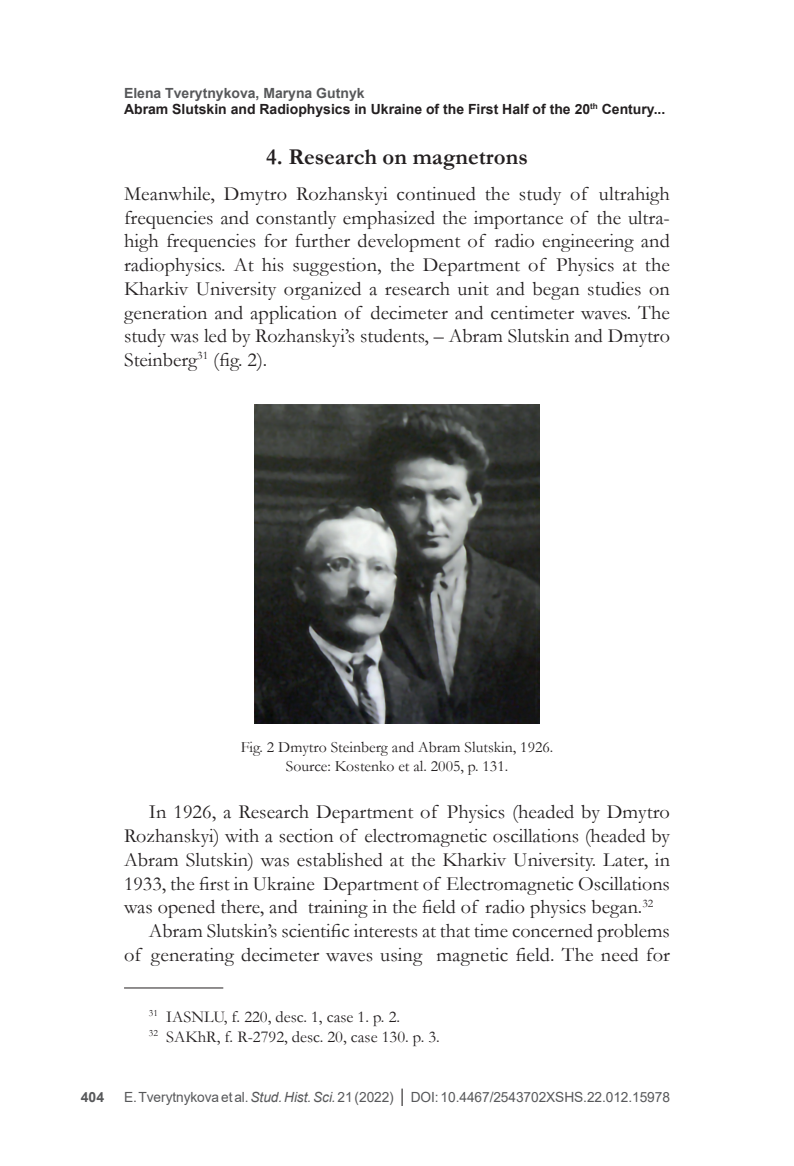
<style>
.page{position:relative;width:794px;height:1166px;background:#fff}
.page>*{position:absolute;margin:0;border:0;box-sizing:border-box;transform-origin:0 0}
.t1{font:700 22.75px "Garamond";color:#231f20}
.t2{font:20.12px/23.8px "Garamond";color:#231f20;text-align:justify}
.t3{font:16.62px/20.1px "Garamond";color:#231f20}
.t4{font:15.75px/19.2px "Garamond";color:#231f20;text-align:center}
.t5{font:700 14px/15.8px "Arial";color:#231f20}
.t6{font:14px "Arial";letter-spacing:-.005em;color:#57585a}
.t7{font:700 14px "Arial";color:#57585a}
.s1{color:#57585a}
.s2{font-style:italic}
.s3{font-size:18.2px;color:#231f20}
</style>
<div class="page">
<img style="left:254px;top:404px;width:285px;height:319px">
<hr style="left:124px;top:987px;width:99px;height:1px;background:#231f20">
<p class="t5" style="left:124px;top:85px;width:543px"><span class="s1">Elena Tverytnykova, Maryna Gutnyk<br></span>Abram Slutskin and Radiophysics in Ukraine of the First Half of the 20<sup>th</sup> Century...</p>
<p class="t1" style="left:266px;top:141px;width:263px">4. Research on magnetrons</p>
<p class="t2" style="left:124px;top:181px;width:547px">Meanwhile, Dmytro Rozhanskyi continued the study of ultrahigh frequencies and constantly emphasized the importance of the ultra&shy;high frequencies for further development of radio engineering and radiophysics. At his suggestion, the Department of Physics at the Kharkiv University organized a research unit and began studies on generation and application of decimeter and centimeter waves. The study was led by Rozhanskyi’s students, – Abram Slutskin and Dmytro Steinberg<sup>31</sup> (fig. 2).</p>
<p class="t4" style="left:241px;top:736px;width:314px">Fig. 2 Dmytro Steinberg and Abram Slutskin, 1926.<br>Source: Kostenko et al. 2005, p. 131.</p>
<p class="t2" style="left:149px;top:799px;width:522px">In 1926, a Research Department of Physics (headed by Dmytro</p>
<p class="t2" style="left:124px;top:823px;width:547px">Rozhanskyi) with a section of electromagnetic oscillations (headed by</p>
<p class="t2" style="left:124px;top:847px;width:547px">Abram Slutskin) was established at the Kharkiv University. Later, in</p>
<p class="t2" style="left:124px;top:871px;width:547px">1933, the first in Ukraine Department of Electromagnetic Oscillations</p>
<p class="t2" style="left:124px;top:894px;width:531px">was opened there, and training in the field of radio physics began.<sup>32</sup></p>
<p class="t2" style="left:149px;top:918px;width:522px">Abram Slutskin’s scientific interests at that time concerned problems</p>
<p class="t2" style="left:124px;top:942px;width:547px">of generating decimeter waves using magnetic field. The need for</p>
<p class="t3" style="left:149px;top:1006px;width:292px"><sup>31</sup> IASNLU, f. 220, desc. 1, case 1. p. 2.<br><sup>32</sup> SAKhR, f. R-2792, desc. 20, case 130. p. 3.</p>
<p class="t7" style="left:81px;top:1087px;width:25px">404</p>
<p class="t6" style="left:124px;top:1087px;width:547px">E. Tverytnykova et al. <span class="s2">Stud. Hist. Sci.</span> 21 (2022) <span class="s3">|</span> DOI: 10.4467/2543702XSHS.22.012.15978</p>
</div>
